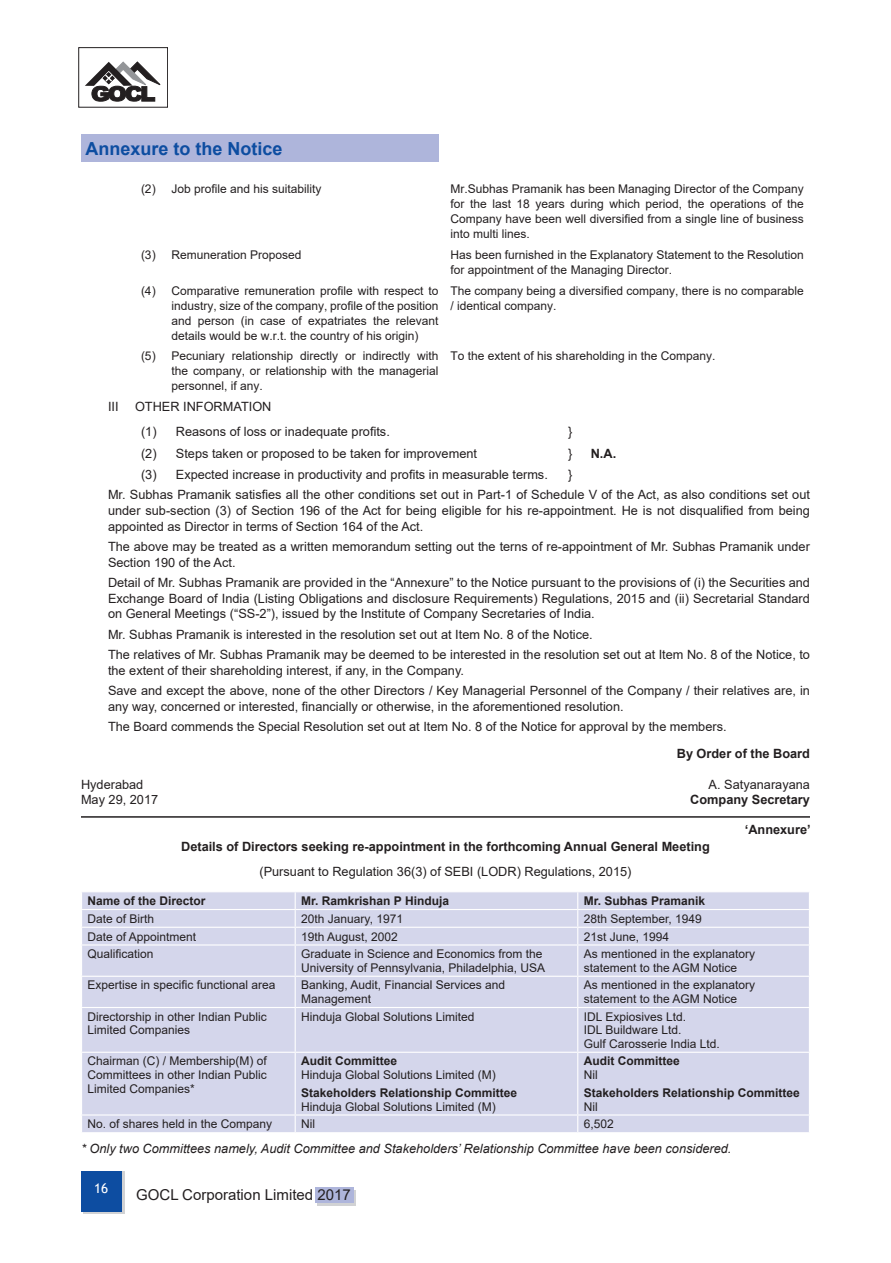
<style>
.page{position:relative;width:891px;height:1263px;background:#fff}
.page>*{position:absolute;margin:0;border:0;box-sizing:border-box;transform-origin:0 0}
.t1{font:700 18px "Arial";color:#0d4da1}
.t2{font:15px "Arial";color:#231f20}
.t3{font:13.5px "Trebuchet MS";color:#fff}
.t4{font:12.75px/20.2px "Arial";color:#231f20}
.t5{font:700 12.75px "Arial";color:#231f20}
.t6{font:italic 12.75px "Arial";color:#231f20}
.t7{font:12px/15px "Arial";color:#231f20}
.t8{font:700 12px "Arial";color:#231f20}
</style>
<div class="page">
<div style="left:81px;top:134px;width:357px;height:28px;background:#aeb5db"></div>
<svg style="left:83px;top:1171px;width:41px;height:42px"></svg>
<div style="left:81px;top:1170px;width:41px;height:41px;background:#0d4da1"></div>
<svg style="left:317px;top:1190px;width:38px;height:15px"></svg>
<div style="left:315px;top:1186px;width:38px;height:16px;background:#aeb5db"></div>
<svg style="left:85px;top:62px;width:75px;height:39px"></svg>
<hr style="left:81px;top:816px;width:729px;height:1px;background:#231f20">
<div style="left:82px;top:945px;width:727px;height:187px;background:#d4d6eb"></div>
<svg style="left:82px;top:892px;width:727px;height:52px;background:#d6d8eb"></svg>
<hr style="left:295px;top:945px;width:1px;height:30px;background:#fff">
<hr style="left:577px;top:945px;width:1px;height:30px;background:#fff">
<hr style="left:81px;top:975px;width:214px;height:1px;background:#fff">
<hr style="left:295px;top:975px;width:283px;height:1px;background:#fff">
<hr style="left:295px;top:976px;width:1px;height:31px;background:#fff">
<hr style="left:578px;top:975px;width:232px;height:1px;background:#fff">
<hr style="left:577px;top:976px;width:1px;height:31px;background:#fff">
<hr style="left:81px;top:1007px;width:214px;height:1px;background:#fff">
<hr style="left:295px;top:1007px;width:283px;height:1px;background:#fff">
<hr style="left:295px;top:1008px;width:1px;height:43px;background:#fff">
<hr style="left:578px;top:1007px;width:232px;height:1px;background:#fff">
<hr style="left:577px;top:1008px;width:1px;height:43px;background:#fff">
<hr style="left:81px;top:1051px;width:214px;height:1px;background:#fff">
<hr style="left:295px;top:1051px;width:283px;height:1px;background:#fff">
<hr style="left:295px;top:1052px;width:1px;height:62px;background:#fff">
<hr style="left:578px;top:1051px;width:232px;height:1px;background:#fff">
<hr style="left:577px;top:1052px;width:1px;height:62px;background:#fff">
<hr style="left:81px;top:1114px;width:214px;height:1px;background:#fff">
<hr style="left:295px;top:1114px;width:283px;height:1px;background:#fff">
<svg style="left:295px;top:1115px;width:1px;height:17px"></svg>
<hr style="left:578px;top:1114px;width:232px;height:1px;background:#fff">
<svg style="left:577px;top:1115px;width:1px;height:17px"></svg>
<h1 class="t1" style="left:86px;top:136px;width:199px">Annexure to the Notice</h1>
<p class="t7" style="left:141px;top:181px;width:182px">(2) Job profile and his suitability</p>
<p class="t7" style="left:451px;top:181px;width:355px;text-align:justify">Mr.Subhas Pramanik has been Managing Director of the Company for the last 18 years during which period, the operations of the Company have been well diversified from a single line of business into multi lines.</p>
<p class="t7" style="left:141px;top:247px;width:162px">(3) Remuneration Proposed</p>
<p class="t7" style="left:451px;top:247px;width:355px">Has been furnished in the Explanatory Statement to the Resolution for appointment of the Managing Director.</p>
<p class="t7" style="left:172px;top:283px;width:268px;text-align:justify;text-indent:-31px">(4) Comparative remuneration profile with respect to industry, size of the company, profile of the position and person (in case of expatriates the relevant details would be w.r.t. the country of his origin)</p>
<p class="t7" style="left:451px;top:283px;width:355px">The company being a diversified company, there is no comparable / identical company.</p>
<p class="t7" style="left:172px;top:348px;width:268px;text-align:justify;text-indent:-31px">(5) Pecuniary relationship directly or indirectly with the company, or relationship with the managerial personnel, if any.</p>
<p class="t7" style="left:451px;top:348px;width:266px">To the extent of his shareholding in the Company.</p>
<p class="t4" style="left:108px;top:396px;width:12px">III</p>
<p class="t4" style="left:141px;top:393px;width:250px;line-height:25.8px;text-indent:-6px">OTHER INFORMATION<br>(1) Reasons of loss or inadequate profits.</p>
<p class="t4" style="left:568px;top:421px;width:6px">}</p>
<p class="t4" style="left:141px;top:443px;width:338px">(2) Steps taken or proposed to be taken for improvement</p>
<p class="t4" style="left:568px;top:443px;width:6px">}</p>
<p class="t5" style="left:591px;top:445px;width:27px">N.A.</p>
<p class="t4" style="left:141px;top:464px;width:408px">(3) Expected increase in productivity and profits in measurable terms.</p>
<p class="t4" style="left:108px;top:464px;width:703px;text-indent:460px">}<br>Mr. Subhas Pramanik satisfies all the other conditions set out in Part-1 of Schedule V of the Act, as also conditions set out</p>
<p class="t4" style="left:108px;top:502px;width:703px;line-height:15.8px">under sub-section (3) of Section 196 of the Act for being eligible for his re-appointment. He is not disqualified from being appointed as Director in terms of Section 164 of the Act.</p>
<p class="t4" style="left:108px;top:538px;width:703px;line-height:15.8px">The above may be treated as a written memorandum setting out the terns of re-appointment of Mr. Subhas Pramanik under<br>Section 190 of the Act.</p>
<p class="t4" style="left:108px;top:574px;width:703px;line-height:15.8px;text-align:justify">Detail of Mr. Subhas Pramanik are provided in the “Annexure” to the Notice pursuant to the provisions of (i) the Securities and Exchange Board of India (Listing Obligations and disclosure Requirements) Regulations, 2015 and (ii) Secretarial Standard on General Meetings (“SS-2”), issued by the Institute of Company Secretaries of India.</p>
<p class="t4" style="left:108px;top:624px;width:703px">Mr. Subhas Pramanik is interested in the resolution set out at Item No. 8 of the Notice.<br>The relatives of Mr. Subhas Pramanik may be deemed to be interested in the resolution set out at Item No. 8 of the Notice, to</p>
<p class="t4" style="left:108px;top:660px;width:703px">the extent of their shareholding interest, if any, in the Company.<br>Save and except the above, none of the other Directors / Key Managerial Personnel of the Company / their relatives are, in</p>
<p class="t4" style="left:108px;top:696px;width:620px">any way, concerned or interested, financially or otherwise, in the aforementioned resolution.<br>The Board commends the Special Resolution set out at Item No. 8 of the Notice for approval by the members.</p>
<p class="t5" style="left:677px;top:745px;width:135px">By Order of the Board</p>
<p class="t4" style="left:81px;top:774px;width:64px">Hyderabad</p>
<p class="t4" style="left:709px;top:774px;width:103px">A. Satyanarayana</p>
<p class="t4" style="left:81px;top:789px;width:79px">May 29, 2017</p>
<p class="t5" style="left:690px;top:791px;width:121px">Company Secretary</p>
<p class="t5" style="left:745px;top:821px;width:67px">‘Annexure’</p>
<p class="t5" style="left:181px;top:837px;width:530px">Details of Directors seeking re-appointment in the forthcoming Annual General Meeting</p>
<p class="t4" style="left:259px;top:861px;width:374px">(Pursuant to Regulation 36(3) of SEBI (LODR) Regulations, 2015)</p>
<p class="t8" style="left:88px;top:893px;width:120px">Name of the Director</p>
<p class="t8" style="left:301px;top:893px;width:149px">Mr. Ramkrishan P Hinduja</p>
<p class="t8" style="left:584px;top:893px;width:123px">Mr. Subhas Pramanik</p>
<p class="t7" style="left:88px;top:911px;width:68px">Date of Birth</p>
<p class="t7" style="left:301px;top:911px;width:103px">20th January, 1971</p>
<p class="t7" style="left:584px;top:911px;width:120px">28th September, 1949</p>
<p class="t7" style="left:88px;top:928px;width:110px">Date of Appointment</p>
<p class="t7" style="left:301px;top:928px;width:98px">19th August, 2002</p>
<p class="t7" style="left:584px;top:928px;width:87px">21st June, 1994</p>
<p class="t7" style="left:88px;top:946px;width:68px">Qualification</p>
<p class="t7" style="left:301px;top:947px;width:246px;line-height:13.5px">Graduate in Science and Economics from the<br>University of Pennsylvania, Philadelphia, USA</p>
<p class="t7" style="left:584px;top:947px;width:173px;line-height:13.5px">As mentioned in the explanatory statement to the AGM Notice</p>
<p class="t7" style="left:88px;top:977px;width:190px">Expertise in specific functional area</p>
<p class="t7" style="left:301px;top:978px;width:206px;line-height:13.5px">Banking, Audit, Financial Services and<br>Management</p>
<p class="t7" style="left:584px;top:978px;width:173px;line-height:13.5px">As mentioned in the explanatory statement to the AGM Notice</p>
<p class="t7" style="left:88px;top:1009px;width:181px;line-height:13.5px">Directorship in other Indian Public<br>Limited Companies</p>
<p class="t7" style="left:301px;top:1009px;width:175px">Hinduja Global Solutions Limited</p>
<p class="t7" style="left:584px;top:1009px;width:138px;line-height:13.5px">IDL Expiosives Ltd.<br>IDL Buildware Ltd.<br>Gulf Carosserie India Ltd.</p>
<p class="t7" style="left:88px;top:1054px;width:181px;line-height:13.5px;text-align:justify">Chairman (C) / Membership(M) of Committees in other Indian Public Limited Companies*</p>
<p class="t8" style="left:301px;top:1053px;width:97px">Audit Committee</p>
<p class="t8" style="left:584px;top:1053px;width:97px">Audit Committee</p>
<p class="t7" style="left:584px;top:1067px;width:15px">Nil</p>
<p class="t8" style="left:584px;top:1084px;width:218px">Stakeholders Relationship Committee</p>
<p class="t7" style="left:584px;top:1098px;width:15px">Nil</p>
<p class="t7" style="left:301px;top:1067px;width:196px">Hinduja Global Solutions Limited (M)</p>
<p class="t8" style="left:301px;top:1084px;width:218px">Stakeholders Relationship Committee</p>
<p class="t7" style="left:301px;top:1098px;width:196px">Hinduja Global Solutions Limited (M)</p>
<p class="t7" style="left:88px;top:1116px;width:186px">No. of shares held in the Company</p>
<p class="t7" style="left:301px;top:1116px;width:15px">Nil</p>
<p class="t7" style="left:584px;top:1116px;width:32px">6,502</p>
<p class="t6" style="left:81px;top:1140px;width:652px">* Only two Committees namely, Audit Committee and Stakeholders’ Relationship Committee have been considered.</p>
<p class="t3" style="left:94px;top:1180px;width:16px">16</p>
<p class="t2" style="left:136px;top:1184px;width:216px">GOCL Corporation Limited 2017</p>
</div>
